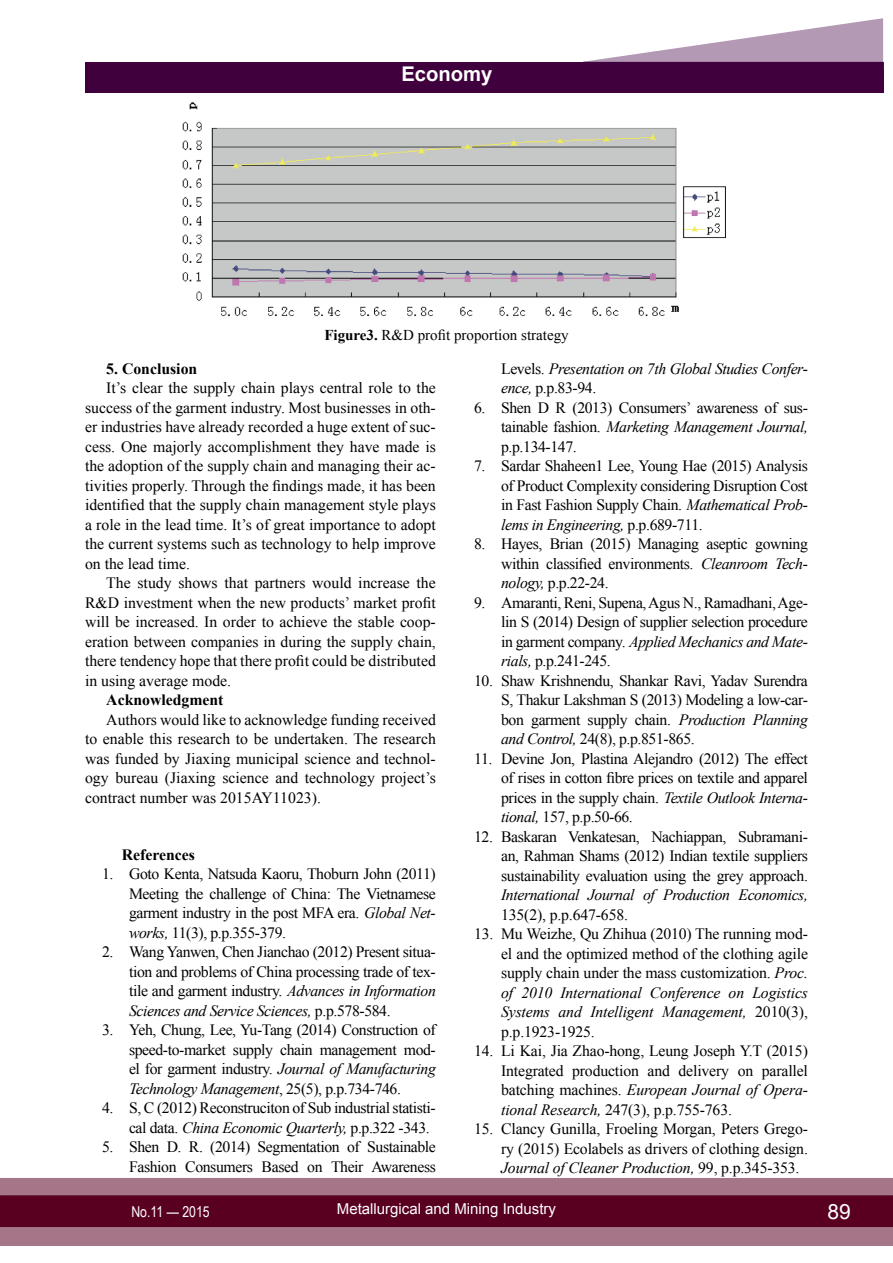
<style>
.page{position:relative;width:893px;height:1263px;background:#fff}
.page>*{position:absolute;margin:0;border:0;box-sizing:border-box;transform-origin:0 0}
.t1{font:21px "Arial";color:#fff}
.t2{font:700 20.25px "Arial";color:#fff}
.t3{font:15.75px/19.5px "Times New Roman";letter-spacing:-.025em;color:#000;text-align:justify}
.t4{font:italic 15.75px/19.5px "Times New Roman";letter-spacing:-.025em;color:#000}
.t5{font:700 15.75px "Times New Roman";color:#000}
.t6{font:15px "Times New Roman";color:#000}
.t7{font:15px "Arial";color:#fff}
.t8{font:15px "Arial Narrow";color:#fff}
.s1{font-weight:700}
.s2{font-style:italic}
.s3{font-style:normal}
</style>
<div class="page">
<div style="left:0;top:1178px;width:893px;height:68px;background:#a57687"></div>
<div style="left:0;top:1195px;width:893px;height:32px;background:#590021;border:2px solid #590021"></div>
<div style="left:85px;top:62px;width:798px;height:30px;background:#40003d"></div>
<svg style="left:583px;top:18px;width:300px;height:44px"></svg>
<img style="left:182px;top:102px;width:544px;height:214px">
<p class="t2" style="left:401px;top:61px;width:93px">Economy</p>
<p class="t6" style="left:324px;top:325px;width:246px"><span class="s1">Figure3.</span> R&amp;D profit proportion strategy</p>
<p class="t5" style="left:106px;top:358px;width:93px">5. Conclusion</p>
<p class="t3" style="left:85px;top:378px;width:352px;text-indent:21px">It’s clear the supply chain plays central role to the success of the garment industry. Most businesses in oth&shy;er industries have already recorded a huge extent of suc&shy;cess. One majorly accomplishment they have made is the adoption of the supply chain and managing their ac&shy;tivities properly. Through the findings made, it has been identified that the supply chain management style plays a role in the lead time. It’s of great importance to adopt the current systems such as technology to help improve on the lead time.</p>
<p class="t3" style="left:85px;top:573px;width:352px;text-indent:21px">The study shows that partners would increase the R&amp;D investment when the new products’ market profit will be increased. In order to achieve the stable coop&shy;eration between companies in during the supply chain, there tendency hope that there profit could be distributed in using average mode.</p>
<p class="t5" style="left:106px;top:689px;width:119px">Acknowledgment</p>
<p class="t3" style="left:85px;top:709px;width:352px;text-indent:21px">Authors would like to acknowledge funding received to enable this research to be undertaken. The research was funded by Jiaxing municipal science and technol&shy;ogy bureau (Jiaxing science and technology project’s contract number was 2015AY11023).</p>
<p class="t5" style="left:122px;top:844px;width:75px">References</p>
<p class="t3" style="left:129px;top:864px;width:308px;text-indent:-27px">1. Goto Kenta, Natsuda Kaoru, Thoburn John (2011)<br>Meeting the challenge of China: The Vietnamese garment industry in the post MFA era. <span class="s2">Global Net&shy;works,</span> 11(3), p.p.355-379.</p>
<p class="t3" style="left:129px;top:942px;width:308px;text-indent:-27px">2. Wang Yanwen, Chen Jianchao (2012) Present situa&shy;tion and problems of China processing trade of tex&shy;tile and garment industry. <span class="s2">Advances in Information Sciences and Service Sciences,</span> p.p.578-584.</p>
<p class="t3" style="left:129px;top:1020px;width:308px;text-indent:-27px">3. Yeh, Chung, Lee, Yu-Tang (2014) Construction of speed-to-market supply chain management mod&shy;el for garment industry. <span class="s2">Journal of Manufacturing Technology Management</span>, 25(5), p.p.734-746.</p>
<p class="t3" style="left:129px;top:1098px;width:308px;text-indent:-27px">4. S, C (2012) Reconstruciton of Sub industrial statisti&shy;cal data. <span class="s2">China Economic Quarterly,</span> p.p.322 -343.</p>
<p class="t3" style="left:102px;top:1137px;width:335px;text-align:right">5. Shen D. R. (2014) Segmentation of Sustainable<br>Fashion Consumers Based on Their Awareness</p>
<p class="t4" style="left:501px;top:358px;width:308px"><span class="s3">Levels.</span> Presentation on 7th Global Studies Confer&shy;ence, <span class="s3">p.p.83-94.</span></p>
<p class="t3" style="left:501px;top:397px;width:308px;text-indent:-27px">6. Shen D R (2013) Consumers’ awareness of sus&shy;tainable fashion. <span class="s2">Marketing Management Journal, </span>p.p.134-147.</p>
<p class="t3" style="left:501px;top:456px;width:308px;text-indent:-27px">7. Sardar Shaheen1 Lee, Young Hae (2015) Analysis of Product Complexity considering Disruption Cost in Fast Fashion Supply Chain. <span class="s2">Mathematical Prob&shy;lems in Engineering,</span> p.p.689-711.</p>
<p class="t3" style="left:501px;top:534px;width:308px;text-indent:-27px">8. Hayes, Brian (2015) Managing aseptic gowning within classified environments. <span class="s2">Cleanroom Tech&shy;nology,</span> p.p.22-24.</p>
<p class="t3" style="left:501px;top:592px;width:308px;text-indent:-27px">9. Amaranti, Reni, Supena, Agus N., Ramadhani, Age&shy;lin S (2014) Design of supplier selection procedure in garment company. <span class="s2">Applied Mechanics and Mate&shy;rials,</span> p.p.241-245.</p>
<p class="t3" style="left:501px;top:670px;width:308px;text-indent:-27px">10. Shaw Krishnendu, Shankar Ravi, Yadav Surendra S, Thakur Lakshman S (2013) Modeling a low-car&shy;bon garment supply chain. <span class="s2">Production Planning and Control,</span> 24(8), p.p.851-865.</p>
<p class="t3" style="left:501px;top:748px;width:308px;text-indent:-27px">11. Devine Jon, Plastina Alejandro (2012) The effect of rises in cotton fibre prices on textile and apparel prices in the supply chain. <span class="s2">Textile Outlook Interna&shy;tional,</span> 157, p.p.50-66.</p>
<p class="t3" style="left:501px;top:826px;width:308px;text-indent:-27px">12. Baskaran Venkatesan, Nachiappan, Subramani&shy;an, Rahman Shams (2012) Indian textile suppliers sustainability evaluation using the grey approach.</p>
<p class="t4" style="left:501px;top:885px;width:308px">International Journal of Production Economics,</p>
<p class="t3" style="left:501px;top:904px;width:128px">135(2), p.p.647-658.</p>
<p class="t3" style="left:501px;top:924px;width:308px;text-indent:-27px">13. Mu Weizhe, Qu Zhihua (2010) The running mod&shy;el and the optimized method of the clothing agile supply chain under the mass customization. <span class="s2">Proc. of 2010 International Conference on Logistics Systems and Intelligent Management,</span> 2010(3), p.p.1923-1925.</p>
<p class="t3" style="left:501px;top:1041px;width:308px;text-indent:-27px">14. Li Kai, Jia Zhao-hong, Leung Joseph Y.T (2015)<br>Integrated production and delivery on parallel batching machines. <span class="s2">European Journal of Opera&shy;tional Research,</span> 247(3), p.p.755-763.</p>
<p class="t3" style="left:501px;top:1119px;width:308px;text-indent:-27px">15. Clancy Gunilla, Froeling Morgan, Peters Grego&shy;ry (2015) Ecolabels as drivers of clothing design.<br><span class="s2">Journal of Cleaner Production,</span> 99, p.p.345-353.</p>
<p class="t8" style="left:131px;top:1200px;width:80px">No.11 — 2015</p>
<p class="t7" style="left:337px;top:1199px;width:221px">Metallurgical and Mining Industry</p>
<h1 class="t1" style="left:827px;top:1197px;width:25px">89</h1>
</div>
